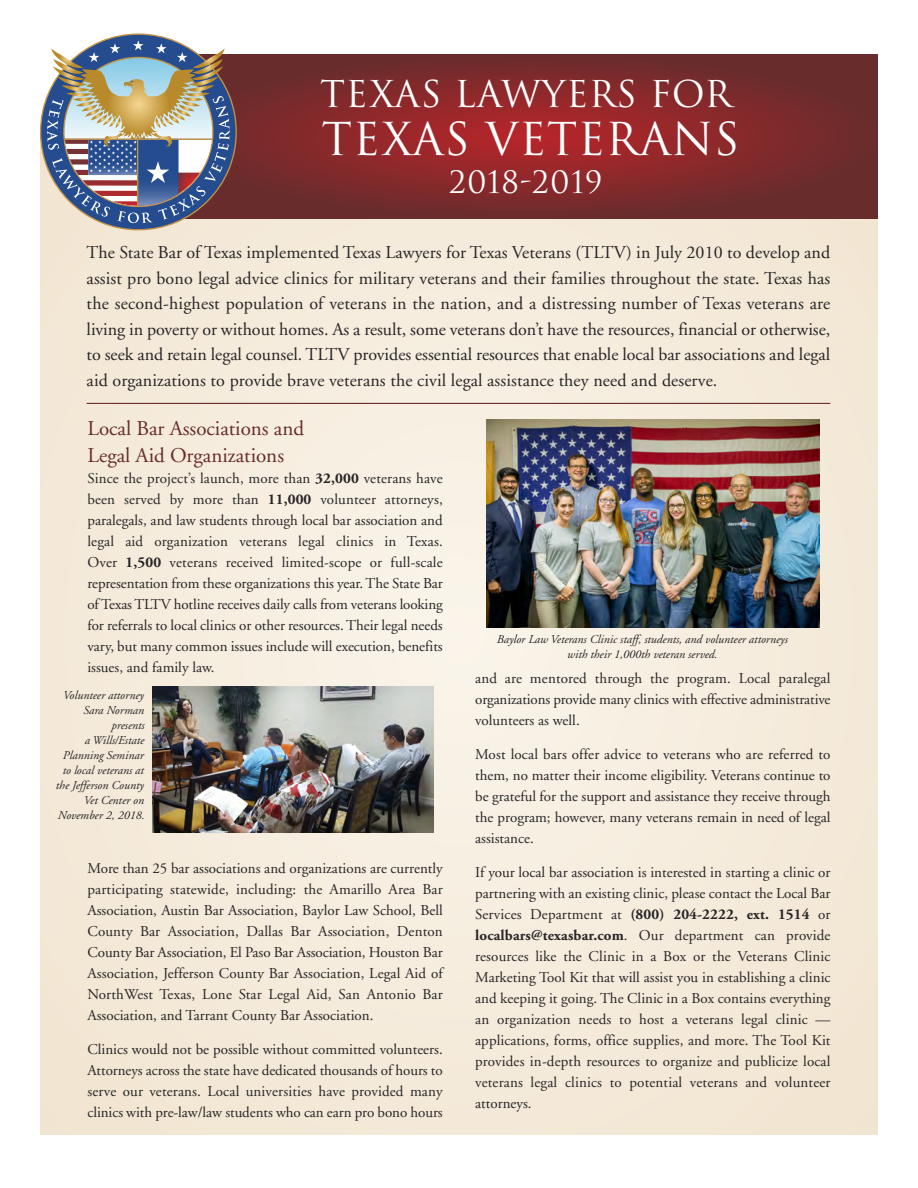
<style>
.page{position:relative;width:918px;height:1188px;background:#fff}
.page>*{position:absolute;margin:0;border:0;box-sizing:border-box;transform-origin:0 0}
.t1{font:44.25px "Trajan";letter-spacing:.015em;color:#fff}
.t2{font:36px "Trajan";letter-spacing:.015em;color:#fff}
.t3{font:30px "Trajan";letter-spacing:.015em;color:#fff}
.t4{font:21px/27px "Adobe Garamond";color:#682c2c}
.t5{font:18px/25.5px "Adobe Garamond";letter-spacing:.005em;color:#272526;text-align:justify}
.t6{font:15px/21px "Adobe Garamond";color:#272526;text-align:justify}
.t7{font:italic 12px/15px "Adobe Garamond";color:#272526;text-align:right}
.s1{font-weight:700}
</style>
<div class="page">
<div style="left:40px;top:135px;width:838px;height:999px;background:#f5ebdb"></div>
<svg style="left:237px;top:54px;width:640px;height:165px;background:#7f292b"></svg>
<svg style="left:40px;top:33px;width:197px;height:197px"></svg>
<hr style="left:87px;top:403px;width:743px;height:1px;background:#682c2c">
<img style="left:153px;top:687px;width:281px;height:146px">
<img style="left:486px;top:419px;width:334px;height:208px">
<h2 class="t2" style="left:320px;top:74px;width:413px">TEXAS LAWYERS FOR</h2>
<h1 class="t1" style="left:321px;top:114px;width:420px">TEXAS VETERANS</h1>
<h3 class="t3" style="left:449px;top:165px;width:155px">2018-2019</h3>
<p class="t5" style="left:87px;top:241px;width:745px">The State Bar of Texas implemented Texas Lawyers for Texas Veterans (TLTV) in July 2010 to develop and assist pro bono legal advice clinics for military veterans and their families throughout the state. Texas has the second-highest population of veterans in the nation, and a distressing number of Texas veterans are living in poverty or without homes. As a result, some veterans don’t have the resources, financial or otherwise, to seek and retain legal counsel. TLTV provides essential resources that enable local bar associations and legal aid organizations to provide brave veterans the civil legal assistance they need and deserve.</p>
<h3 class="t4" style="left:87px;top:416px;width:218px">Local Bar Associations and<br>Legal Aid Organizations</h3>
<p class="t6" style="left:87px;top:469px;width:357px">Since the project’s launch, more than <span class="s1">32,000</span> veterans have been served by more than <span class="s1">11,000</span> volunteer attorneys, paralegals, and law students through local bar association and legal aid organization veterans legal clinics in Texas.<br>Over <span class="s1">1,500</span> veterans received limited-scope or full-scale representation from these organizations this year. The State Bar of Texas TLTV hotline receives daily calls from veterans looking for referrals to local clinics or other resources. Their legal needs vary, but many common issues include will execution, benefits issues, and family law.</p>
<p class="t7" style="left:56px;top:689px;width:90px">Volunteer attorney<br>Sara Norman presents<br>a Wills/Estate<br>Planning Seminar to local veterans at the Jefferson County<br>Vet Center on<br>November 2, 2018.</p>
<p class="t6" style="left:87px;top:860px;width:357px">More than 25 bar associations and organizations are currently participating statewide, including: the Amarillo Area Bar Association, Austin Bar Association, Baylor Law School, Bell County Bar Association, Dallas Bar Association, Denton County Bar Association, El Paso Bar Association, Houston Bar Association, Jefferson County Bar Association, Legal Aid of NorthWest Texas, Lone Star Legal Aid, San Antonio Bar Association, and Tarrant County Bar Association.</p>
<p class="t6" style="left:87px;top:1040px;width:357px">Clinics would not be possible without committed volunteers.<br>Attorneys across the state have dedicated thousands of hours to serve our veterans. Local universities have provided many clinics with pre-law/law students who can earn pro bono hours</p>
<p class="t7" style="left:497px;top:633px;width:293px;text-align:center">Baylor Law Veterans Clinic staff, students, and volunteer attorneys with their 1,000th veteran served.</p>
<p class="t6" style="left:475px;top:669px;width:357px">and are mentored through the program. Local paralegal organizations provide many clinics with effective administrative volunteers as well.</p>
<p class="t6" style="left:475px;top:745px;width:357px">Most local bars offer advice to veterans who are referred to them, no matter their income eligibility. Veterans continue to be grateful for the support and assistance they receive through the program; however, many veterans remain in need of legal assistance.</p>
<p class="t6" style="left:475px;top:863px;width:357px">If your local bar association is interested in starting a clinic or partnering with an existing clinic, please contact the Local Bar Services Department at <span class="s1">(800) 204-2222, ext. 1514</span> or <span class="s1">localbars@texasbar.com</span>. Our department can provide resources like the Clinic in a Box or the Veterans Clinic Marketing Tool Kit that will assist you in establishing a clinic and keeping it going. The Clinic in a Box contains everything an organization needs to host a veterans legal clinic — applications, forms, office supplies, and more. The Tool Kit provides in-depth resources to organize and publicize local veterans legal clinics to potential veterans and volunteer attorneys.</p>
</div>
